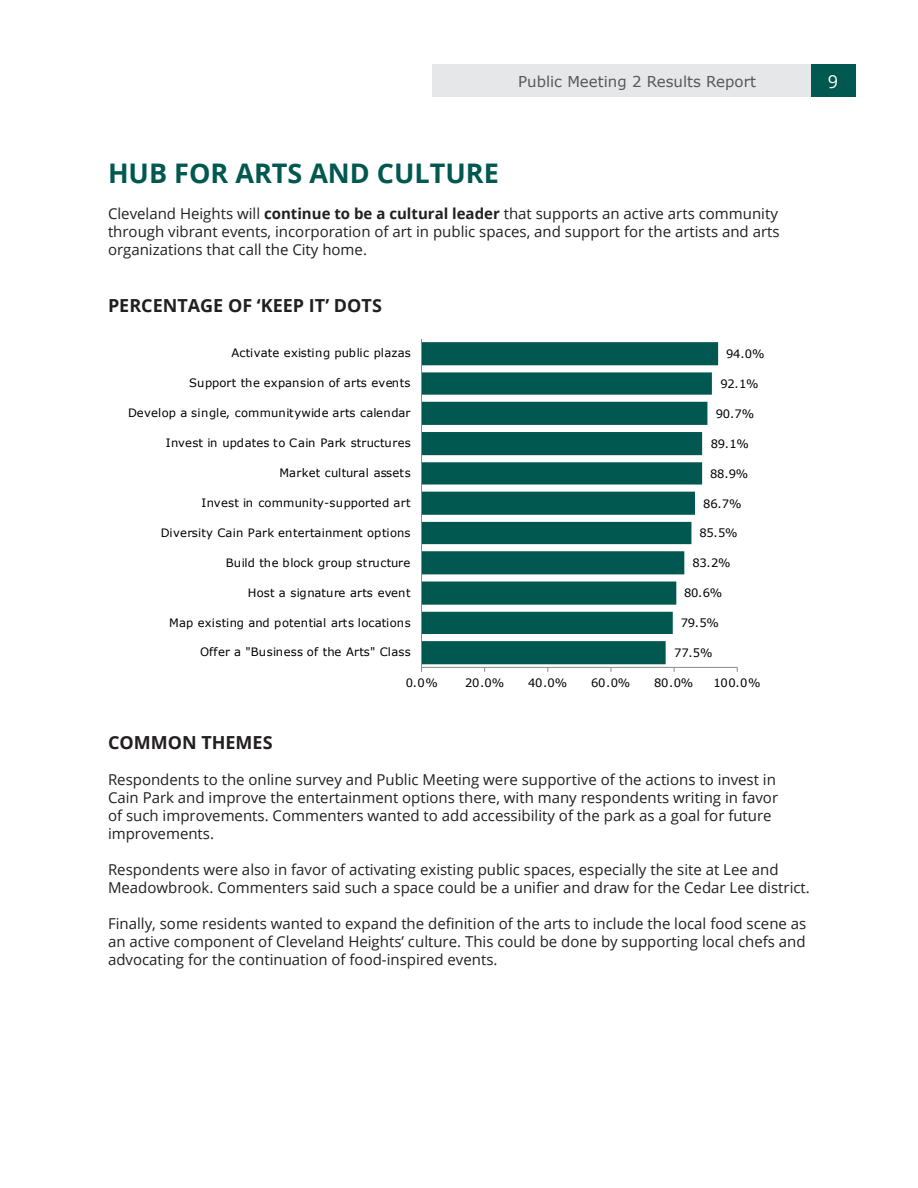
<style>
.page{position:relative;width:918px;height:1188px;background:#fff}
.page>*{position:absolute;margin:0;border:0;box-sizing:border-box;transform-origin:0 0}
.Vision_Description{font:700 27px "Open Sans";color:#015850}
.Sub_Sub_Header_LJ__1{font:700 18px "Open Sans";color:#231f20}
.t1{font:18px "Open Sans";color:#fff}
.Body__1_Col{font:15px/18px "Open Sans";color:#231f20;text-align:justify}
.t2{font:15px "Verdana";color:#57585a}
.t3{font:11.55px "Verdana";letter-spacing:.015em;color:#000}
.s1{font-weight:700}
</style>
<div class="page">
<div style="left:432px;top:65px;width:379px;height:32px;background:#e6e7e9"></div>
<div style="left:811px;top:65px;width:45px;height:32px;background:#015850"></div>
<svg style="left:422px;top:342px;width:296px;height:322px;fill:#015850"></svg>
<hr style="left:422px;top:667px;width:315px;height:1px;background:#898989">
<hr style="left:421px;top:339px;width:1px;height:328px;background:#898989">
<p class="t2" style="left:518px;top:71px;width:239px">Public Meeting 2 Results Report</p>
<p class="t1" style="left:828px;top:69px;width:12px">9</p>
<p class="Vision_Description" style="left:108px;top:154px;width:392px">HUB FOR ARTS AND CULTURE</p>
<p class="Body__1_Col" style="left:108px;top:204px;width:673px">Cleveland Heights will <span class="s1">continue to be a cultural leader</span> that supports an active arts community through vibrant events, incorporation of art in public spaces, and support for the artists and arts organizations that call the City home.</p>
<p class="Sub_Sub_Header_LJ__1" style="left:108px;top:293px;width:275px">PERCENTAGE OF ‘KEEP IT’ DOTS</p>
<p class="t3" style="left:231px;top:345px;width:181px">Activate existing public plazas</p>
<p class="t3" style="left:726px;top:346px;width:40px">94.0%</p>
<p class="t3" style="left:189px;top:375px;width:223px">Support the expansion of arts events</p>
<p class="t3" style="left:720px;top:376px;width:40px">92.1%</p>
<p class="t3" style="left:128px;top:405px;width:284px">Develop a single, communitywide arts calendar</p>
<p class="t3" style="left:716px;top:406px;width:40px">90.7%</p>
<p class="t3" style="left:166px;top:435px;width:247px">Invest in updates to Cain Park structures</p>
<p class="t3" style="left:711px;top:436px;width:40px">89.1%</p>
<p class="t3" style="left:279px;top:465px;width:133px">Market cultural assets</p>
<p class="t3" style="left:710px;top:466px;width:40px">88.9%</p>
<p class="t3" style="left:201px;top:495px;width:211px">Invest in community-supported art</p>
<p class="t3" style="left:703px;top:495px;width:40px">86.7%</p>
<p class="t3" style="left:161px;top:525px;width:251px">Diversity Cain Park entertainment options</p>
<p class="t3" style="left:699px;top:525px;width:40px">85.5%</p>
<p class="t3" style="left:226px;top:555px;width:186px">Build the block group structure</p>
<p class="t3" style="left:692px;top:555px;width:40px">83.2%</p>
<p class="t3" style="left:248px;top:585px;width:164px">Host a signature arts event</p>
<p class="t3" style="left:684px;top:585px;width:40px">80.6%</p>
<p class="t3" style="left:169px;top:614px;width:243px">Map existing and potential arts locations</p>
<p class="t3" style="left:681px;top:615px;width:40px">79.5%</p>
<p class="t3" style="left:200px;top:644px;width:212px">Offer a "Business of the Arts" Class</p>
<p class="t3" style="left:674px;top:645px;width:40px">77.5%</p>
<p class="t3" style="left:406px;top:675px;width:34px">0.0%</p>
<p class="t3" style="left:465px;top:675px;width:41px">20.0%</p>
<p class="t3" style="left:528px;top:675px;width:41px">40.0%</p>
<p class="t3" style="left:591px;top:675px;width:41px">60.0%</p>
<p class="t3" style="left:654px;top:675px;width:41px">80.0%</p>
<p class="t3" style="left:713px;top:675px;width:49px">100.0%</p>
<p class="Sub_Sub_Header_LJ__1" style="left:108px;top:729px;width:166px">COMMON THEMES</p>
<p class="Body__1_Col" style="left:108px;top:770px;width:672px;text-align:left">Respondents to the online survey and Public Meeting were supportive of the actions to invest in Cain Park and improve the entertainment options there, with many respondents writing in favor of such improvements. Commenters wanted to add accessibility of the park as a goal for future improvements.</p>
<p class="Body__1_Col" style="left:108px;top:860px;width:703px">Respondents were also in favor of activating existing public spaces, especially the site at Lee and<br>Meadowbrook. Commenters said such a space could be a unifier and draw for the Cedar Lee district.</p>
<p class="Body__1_Col" style="left:108px;top:914px;width:700px">Finally, some residents wanted to expand the definition of the arts to include the local food scene as an active component of Cleveland Heights’ culture. This could be done by supporting local chefs and advocating for the continuation of food-inspired events.</p>
</div>
